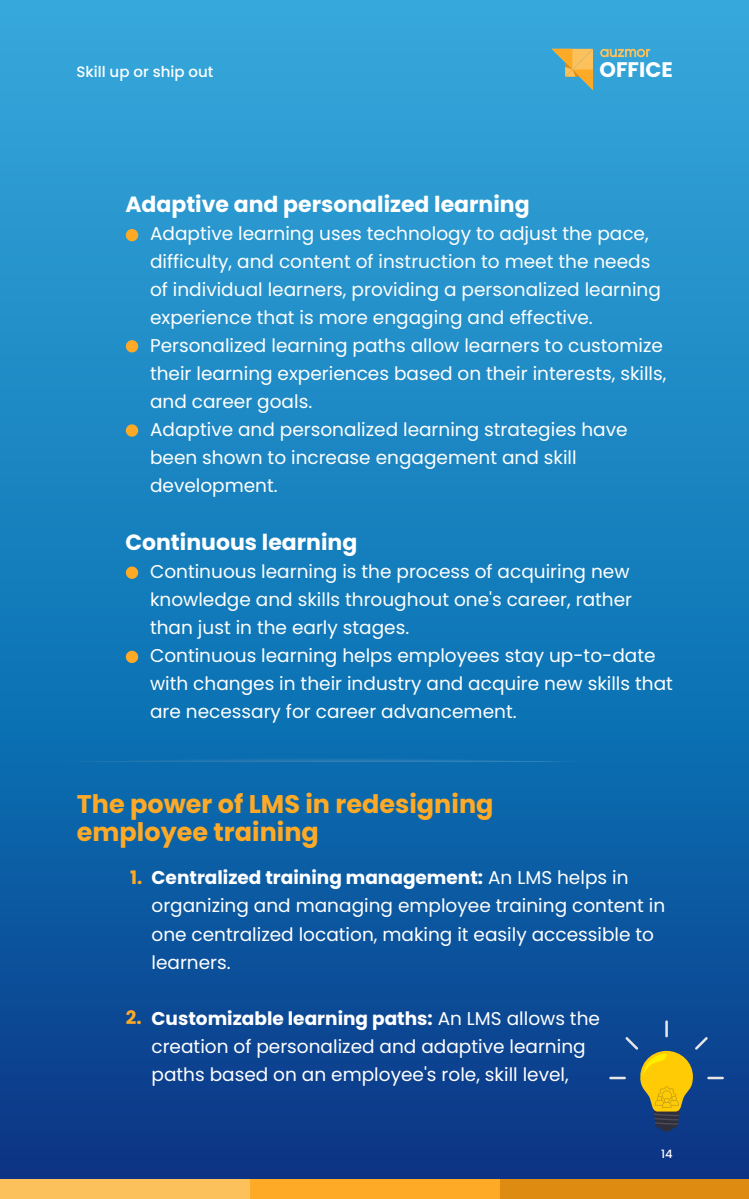
<style>
.page{position:relative;width:749px;height:1199px;background:#fff}
.page>*{position:absolute;margin:0;border:0;box-sizing:border-box;transform-origin:0 0}
.t1{font:700 25.5px/28px "Poppins";color:#ffaa26}
.t2{font:700 22px "Poppins";color:#fff}
.t3{font:700 21.05px "Poppins";color:#fff}
.t4{font:18.5px/28px "Poppins";color:#fff}
.t5{font:700 18.5px "Poppins";color:#ffaa26}
.t6{font:500 15px "Poppins";color:#fff}
.t7{font:500 11.5px "Poppins";color:#fff}
.s1{font-weight:700}
</style>
<div class="page">
<div style="left:0;top:0;width:749px;height:1182px;background:linear-gradient(to bottom,#30afe1,#013d8c)"></div>
<div style="left:500px;top:1180px;width:249px;height:19px;background:#de8b12"></div>
<div style="left:250px;top:1180px;width:250px;height:19px;background:#ffaa26"></div>
<div style="left:0;top:1180px;width:250px;height:19px;background:#fcc15a"></div>
<svg style="left:58px;top:757px;width:525px;height:5px;background:#1471b0"></svg>
<svg style="left:600px;top:49px;width:50px;height:8px"></svg>
<svg style="left:552px;top:49px;width:41px;height:41px;background:#a4ac81"></svg>
<div style="left:126px;top:229px;width:12px;height:12px;background:#ffaa26;border-radius:50%"></div>
<div style="left:126px;top:424px;width:12px;height:13px;background:#ffaa26;border-radius:50%"></div>
<div style="left:126px;top:340px;width:12px;height:12px;background:#ffaa26;border-radius:50%"></div>
<div style="left:126px;top:566px;width:12px;height:13px;background:#ffaa26;border-radius:50%"></div>
<div style="left:126px;top:651px;width:12px;height:12px;background:#ffaa26;border-radius:50%"></div>
<hr style="left:665px;top:1020px;width:3px;height:17px;background:#e6e6e6">
<svg style="left:609px;top:1037px;width:115px;height:95px;background:#46606d"></svg>
<p class="t6" style="left:76px;top:63px;width:138px">Skill up or ship out</p>
<p class="t3" style="left:599px;top:58px;width:75px">OFFICE</p>
<p class="t2" style="left:125px;top:192px;width:406px">Adaptive and personalized learning</p>
<p class="t4" style="left:150px;top:220px;width:518px">Adaptive learning uses technology to adjust the pace, difficulty, and content of instruction to meet the needs of individual learners, providing a personalized learning experience that is more engaging and effective.<br>Personalized learning paths allow learners to customize their learning experiences based on their interests, skills, and career goals.<br>Adaptive and personalized learning strategies have been shown to increase engagement and skill development.</p>
<p class="t2" style="left:125px;top:529px;width:233px">Continuous learning</p>
<p class="t4" style="left:150px;top:557px;width:524px">Continuous learning is the process of acquiring new knowledge and skills throughout one's career, rather than just in the early stages.<br>Continuous learning helps employees stay up-to-date with changes in their industry and acquire new skills that are necessary for career advancement.</p>
<h1 class="t1" style="left:77px;top:790px;width:418px">The power of LMS in redesigning employee training</h1>
<p class="t5" style="left:130px;top:867px;width:14px">1.</p>
<p class="t4" style="left:151px;top:864px;width:515px"><span class="s1">Centralized training management:</span> An LMS helps in organizing and managing employee training content in one centralized location, making it easily accessible to learners.</p>
<p class="t5" style="left:126px;top:1007px;width:17px">2.</p>
<p class="t4" style="left:151px;top:1004px;width:450px"><span class="s1">Customizable learning paths:</span> An LMS allows the creation of personalized and adaptive learning paths based on an employee's role, skill level,</p>
<p class="t7" style="left:661px;top:1147px;width:13px">14</p>
</div>
